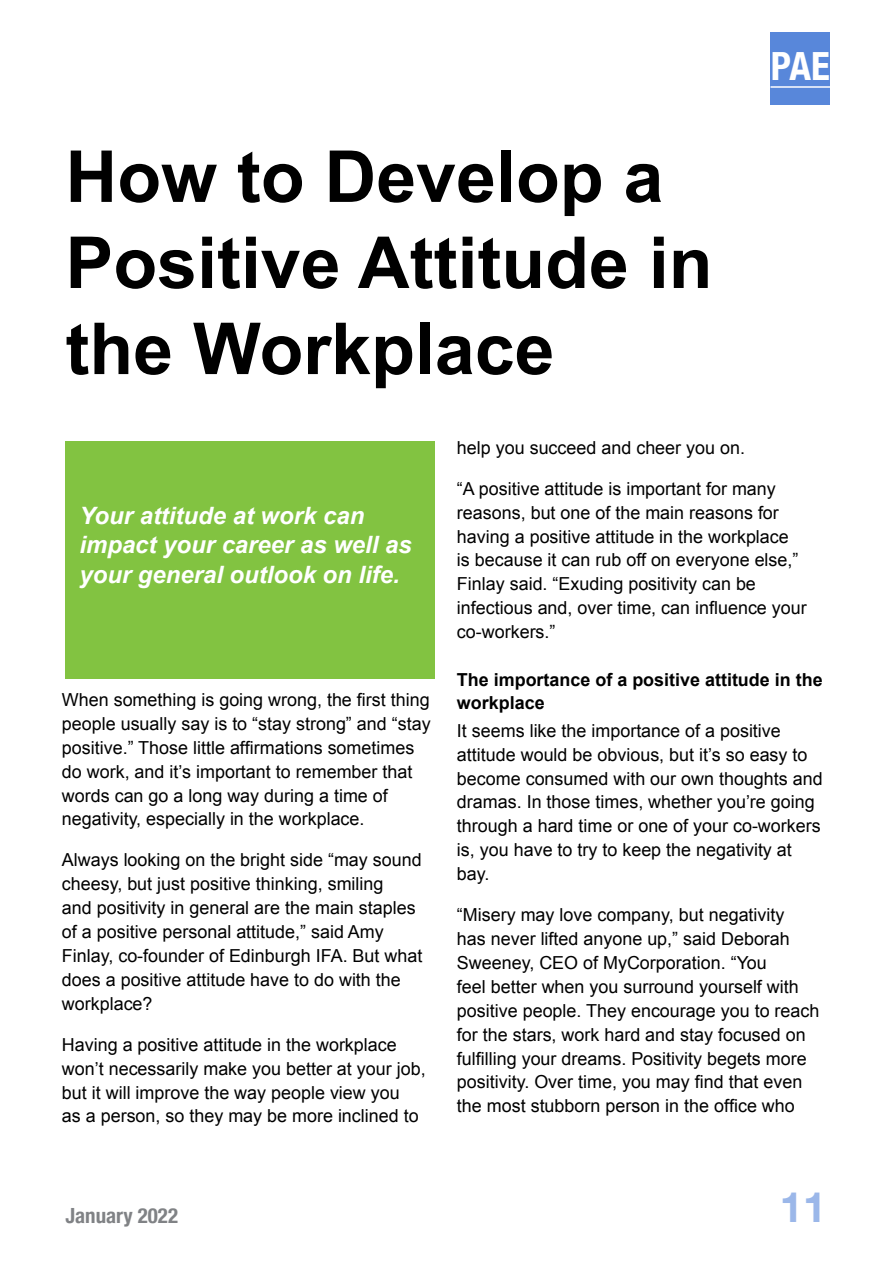
<style>
.page{position:relative;width:893px;height:1263px;background:#fff}
.page>*{position:absolute;margin:0;border:0;box-sizing:border-box;transform-origin:0 0}
.t1{font:700 71.7px/86.1px "Arial";color:#000}
.t2{font:700 41.85px "Helvetica Neue";color:#9bb7e9}
.t3{font:700 condensed 38.85px "Helvetica Neue";color:#fff}
.t4{font:italic 700 23.85px/29.8px "Arial";color:#fff}
.t5{font:700 condensed 20.85px "Helvetica Neue";color:#808285}
.t6{font:18px/23.9px "Arial";color:#000}
.t7{font:700 18px/22.4px "Arial";color:#000}
</style>
<div class="page">
<div style="left:770px;top:32px;width:60px;height:72px;background:#5887da"></div>
<hr style="left:770px;top:86px;width:60px;height:2px;background:#fff">
<div style="left:65px;top:441px;width:370px;height:238px;background:#82c341"></div>
<h1 class="t1" style="left:65px;top:136px;width:649px">How to Develop a<br>Positive Attitude in the Workplace</h1>
<h3 class="t3" style="left:771px;top:34px;width:61px">PAE</h3>
<h3 class="t4" style="left:79px;top:501px;width:334px">Your attitude at work can impact your career as well as your general outlook on life.</h3>
<p class="t6" style="left:62px;top:688px;width:370px">When something is going wrong, the first thing people usually say is to “stay strong” and “stay positive.” Those little affirmations sometimes do work, and it’s important to remember that words can go a long way during a time of negativity, especially in the workplace.</p>
<p class="t6" style="left:62px;top:848px;width:362px">Always looking on the bright side “may sound cheesy, but just positive thinking, smiling<br>and positivity in general are the main staples of a positive personal attitude,” said Amy Finlay, co-founder of Edinburgh IFA. But what does a positive attitude have to do with the workplace?</p>
<p class="t6" style="left:62px;top:1033px;width:365px">Having a positive attitude in the workplace won’t necessarily make you better at your job, but it will improve the way people view you<br>as a person, so they may be more inclined to</p>
<p class="t6" style="left:457px;top:436px;width:290px">help you succeed and cheer you on.</p>
<p class="t6" style="left:457px;top:477px;width:351px">“A positive attitude is important for many reasons, but one of the main reasons for having a positive attitude in the workplace<br>is because it can rub off on everyone else,” Finlay said. “Exuding positivity can be infectious and, over time, can influence your co-workers.”</p>
<p class="t7" style="left:457px;top:669px;width:367px">The importance of a positive attitude in the workplace</p>
<p class="t6" style="left:457px;top:719px;width:367px">It seems like the importance of a positive attitude would be obvious, but it’s so easy to become consumed with our own thoughts and dramas. In those times, whether you’re going through a hard time or one of your co-workers is, you have to try to keep the negativity at bay.</p>
<p class="t6" style="left:457px;top:903px;width:364px">“Misery may love company, but negativity<br>has never lifted anyone up,” said Deborah Sweeney, CEO of MyCorporation. “You<br>feel better when you surround yourself with positive people. They encourage you to reach for the stars, work hard and stay focused on fulfilling your dreams. Positivity begets more positivity. Over time, you may find that even the most stubborn person in the office who</p>
<p class="t5" style="left:65px;top:1198px;width:114px">January 2022</p>
<h2 class="t2" style="left:780px;top:1174px;width:48px">11</h2>
</div>
